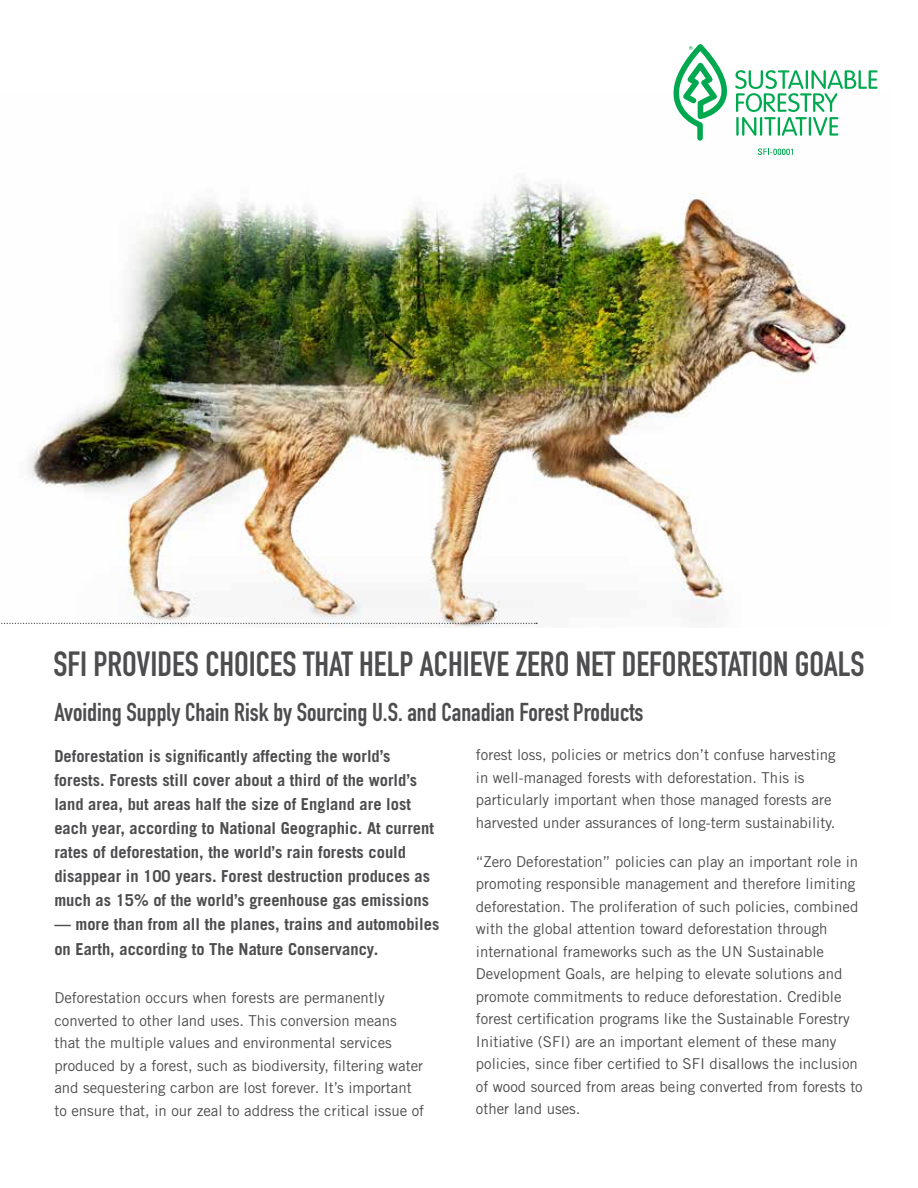
<style>
.page{position:relative;width:918px;height:1188px;background:#fff}
.page>*{position:absolute;margin:0;border:0;box-sizing:border-box;transform-origin:0 0}
.t1{font:700 34.5px "DIN Condensed";color:#4d4d4f}
.t2{font:700 25.5px "DIN Condensed";color:#4d4d4f}
.t3{font:700 16.5px/24px "Trade Gothic";color:#4d4d4f}
.t4{font:15px/22.5px "Trade Gothic";color:#4d4d4f}
</style>
<div class="page">
<img style="left:1px;top:153px;width:846px;height:474px">
<svg style="left:1px;top:623px;width:536px;height:1px"></svg>
<svg style="left:735px;top:70px;width:143px;height:66px"></svg>
<svg style="left:758px;top:148px;width:35px;height:7px"></svg>
<svg style="left:673px;top:44px;width:54px;height:97px"></svg>
<h1 class="t1" style="left:53px;top:641px;width:813px">SFI PROVIDES CHOICES THAT HELP ACHIEVE ZERO NET DEFORESTATION GOALS</h1>
<h2 class="t2" style="left:54px;top:695px;width:591px">Avoiding Supply Chain Risk by Sourcing U.S. and Canadian Forest Products</h2>
<p class="t3" style="left:54px;top:743px;width:381px">Deforestation is significantly affecting the world’s forests. Forests still cover about a third of the world’s land area, but areas half the size of England are lost each year, according to National Geographic. At current rates of deforestation, the world’s rain forests could disappear in 100 years. Forest destruction produces as much as 15% of the world’s greenhouse gas emissions</p>
<p class="t3" style="left:54px;top:911px;width:387px;line-height:25.7px">— more than from all the planes, trains and automobiles on Earth, according to The Nature Conservancy.</p>
<p class="t4" style="left:54px;top:987px;width:371px">Deforestation occurs when forests are permanently converted to other land uses. This conversion means that the multiple values and environmental services produced by a forest, such as biodiversity, filtering water and sequestering carbon are lost forever. It’s important to ensure that, in our zeal to address the critical issue of</p>
<p class="t4" style="left:476px;top:744px;width:361px">forest loss, policies or metrics don’t confuse harvesting in well-managed forests with deforestation. This is particularly important when those managed forests are harvested under assurances of long-term sustainability.</p>
<p class="t4" style="left:476px;top:850px;width:388px">“Zero Deforestation” policies can play an important role in promoting responsible management and therefore limiting deforestation. The proliferation of such policies, combined with the global attention toward deforestation through international frameworks such as the UN Sustainable Development Goals, are helping to elevate solutions and promote commitments to reduce deforestation. Credible forest certification programs like the Sustainable Forestry Initiative (SFI) are an important element of these many policies, since fiber certified to SFI disallows the inclusion of wood sourced from areas being converted from forests to other land uses.</p>
</div>
